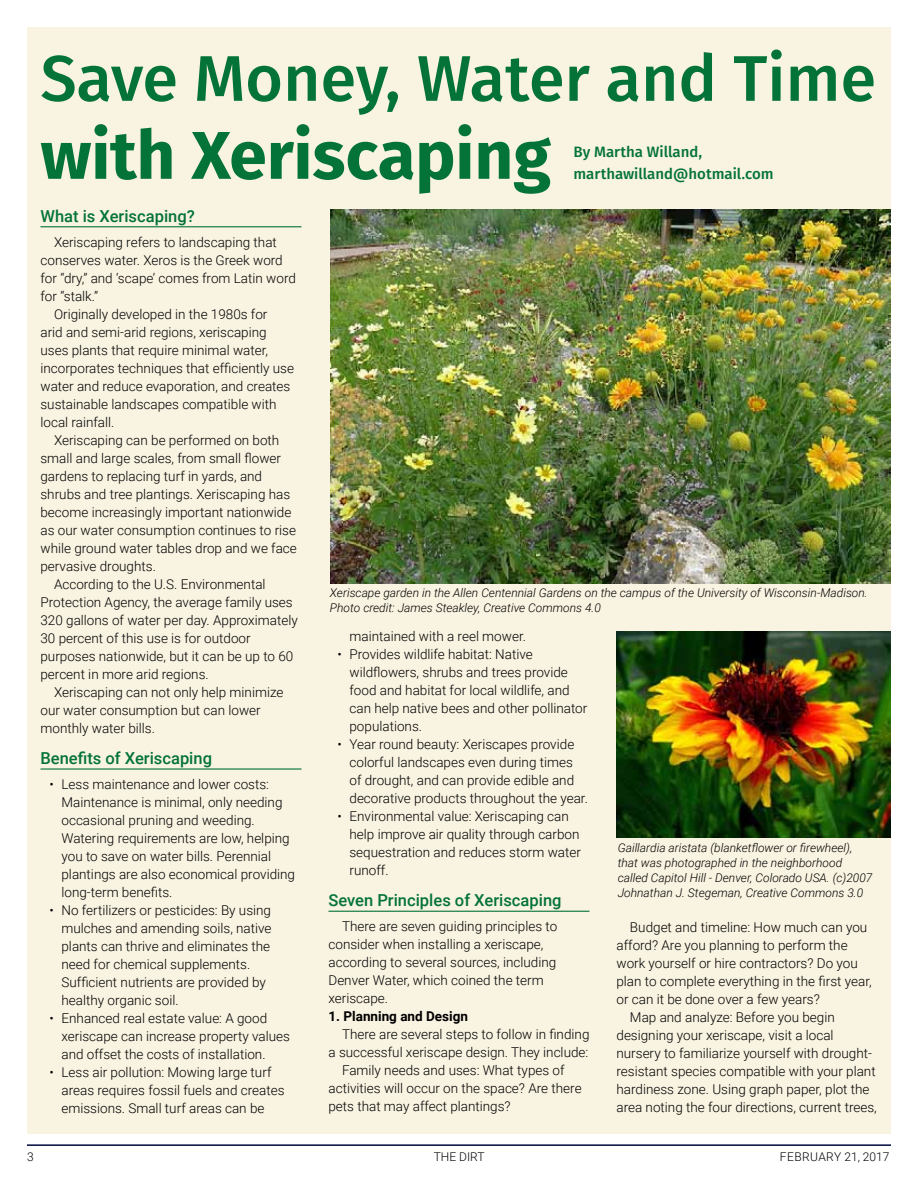
<style>
.page{position:relative;width:918px;height:1188px;background:#fff}
.page>*{position:absolute;margin:0;border:0;box-sizing:border-box;transform-origin:0 0}
.t1{font:700 67.5px "Fira Sans OT";color:#037338}
.t2{font:64.5px "Fira Sans OT Medium";color:#037338}
.t3{font:500 16.5px "Roboto";color:#037338}
.t4{font:15px/22.5px "Fira Sans OT Medium";color:#037338}
.t5{font:300 13.5px/18px "Roboto";color:#000}
.t6{font:700 13.5px "Roboto";color:#000}
.t7{font:italic 300 12px/15px "Roboto";color:#000}
.t8{font:300 12px "Roboto";letter-spacing:.025em;color:#000}
.t9{font:300 12px "Roboto";color:#000}
</style>
<div class="page">
<hr style="left:27px;top:1144px;width:864px;height:2px;background:#00073d">
<div style="left:27px;top:27px;width:864px;height:1107px;background:#f9f3e1"></div>
<hr style="left:40px;top:226px;width:262px;height:1px;background:#037338">
<hr style="left:40px;top:768px;width:262px;height:2px;background:#037338">
<hr style="left:328px;top:911px;width:262px;height:1px;background:#037338">
<img style="left:330px;top:210px;width:561px;height:374px">
<img style="left:617px;top:631px;width:274px;height:206px">
<h2 class="t2" style="left:40px;top:33px;width:837px">Save Money, Water and Time</h2>
<h1 class="t1" style="left:40px;top:108px;width:512px">with Xeriscaping</h1>
<p class="t4" style="left:573px;top:142px;width:202px">By Martha Willand, marthawilland@hotmail.com</p>
<p class="t3" style="left:40px;top:204px;width:156px">What is Xeriscaping?</p>
<p class="t5" style="left:54px;top:232px;width:224px">Xeriscaping refers to landscaping that</p>
<p class="t5" style="left:40px;top:250px;width:244px">conserves water. Xeros is the Greek word</p>
<p class="t5" style="left:40px;top:268px;width:257px">for “dry,” and ‘scape’ comes from Latin word</p>
<p class="t5" style="left:40px;top:286px;width:59px">for “stalk.”</p>
<p class="t5" style="left:54px;top:304px;width:215px">Originally developed in the 1980s for</p>
<p class="t5" style="left:40px;top:322px;width:228px">arid and semi-arid regions, xeriscaping</p>
<p class="t5" style="left:40px;top:340px;width:229px">uses plants that require minimal water,</p>
<p class="t5" style="left:40px;top:358px;width:255px">incorporates techniques that efficiently use</p>
<p class="t5" style="left:40px;top:376px;width:251px">water and reduce evaporation, and creates</p>
<p class="t5" style="left:40px;top:394px;width:238px">sustainable landscapes compatible with</p>
<p class="t5" style="left:40px;top:412px;width:76px">local rainfall.</p>
<p class="t5" style="left:54px;top:430px;width:227px">Xeriscaping can be performed on both</p>
<p class="t5" style="left:40px;top:448px;width:242px">small and large scales, from small flower</p>
<p class="t5" style="left:40px;top:466px;width:223px">gardens to replacing turf in yards, and</p>
<p class="t5" style="left:40px;top:484px;width:251px">shrubs and tree plantings. Xeriscaping has</p>
<p class="t5" style="left:40px;top:502px;width:252px">become increasingly important nationwide</p>
<p class="t5" style="left:40px;top:520px;width:257px">as our water consumption continues to rise</p>
<p class="t5" style="left:40px;top:538px;width:258px">while ground water tables drop and we face</p>
<p class="t5" style="left:40px;top:556px;width:117px">pervasive droughts.</p>
<p class="t5" style="left:54px;top:574px;width:213px">According to the U.S. Environmental</p>
<p class="t5" style="left:40px;top:592px;width:254px">Protection Agency, the average family uses</p>
<p class="t5" style="left:40px;top:610px;width:259px">320 gallons of water per day. Approximately</p>
<p class="t5" style="left:40px;top:628px;width:212px">30 percent of this use is for outdoor</p>
<p class="t5" style="left:40px;top:646px;width:254px">purposes nationwide, but it can be up to 60</p>
<p class="t5" style="left:40px;top:664px;width:170px">percent in more arid regions.</p>
<p class="t5" style="left:54px;top:682px;width:231px">Xeriscaping can not only help minimize</p>
<p class="t5" style="left:40px;top:700px;width:222px">our water consumption but can lower</p>
<p class="t5" style="left:40px;top:718px;width:116px">monthly water bills.</p>
<p class="t3" style="left:40px;top:747px;width:173px">Benefits of Xeriscaping</p>
<p class="t5" style="left:62px;top:775px;width:235px;text-indent:-12px">• Less maintenance and lower costs:<br>Maintenance is minimal, only needing occasional pruning and weeding.<br>Watering requirements are low, helping you to save on water bills. Perennial plantings are also economical providing long-term benefits.</p>
<p class="t5" style="left:62px;top:901px;width:212px;text-indent:-12px">• No fertilizers or pesticides: By using mulches and amending soils, native plants can thrive and eliminates the need for chemical supplements.<br>Sufficient nutrients are provided by healthy organic soil.</p>
<p class="t5" style="left:62px;top:1009px;width:230px;text-indent:-12px">• Enhanced real estate value: A good xeriscape can increase property values and offset the costs of installation.</p>
<p class="t5" style="left:62px;top:1063px;width:225px;text-indent:-12px">• Less air pollution: Mowing large turf areas requires fossil fuels and creates emissions. Small turf areas can be</p>
<p class="t7" style="left:330px;top:584px;width:539px">Xeriscape garden in the Allen Centennial Gardens on the campus of the University of Wisconsin-Madison.<br>Photo credit: James Steakley, Creative Commons 4.0</p>
<p class="t5" style="left:350px;top:627px;width:178px">maintained with a reel mower.</p>
<p class="t5" style="left:350px;top:645px;width:239px;text-indent:-12px">• Provides wildlife habitat: Native wildflowers, shrubs and trees provide food and habitat for local wildlife, and can help native bees and other pollinator populations.</p>
<p class="t5" style="left:350px;top:735px;width:240px;text-indent:-12px">• Year round beauty: Xeriscapes provide colorful landscapes even during times of drought, and can provide edible and decorative products throughout the year.</p>
<p class="t5" style="left:350px;top:807px;width:233px;text-indent:-12px">• Environmental value: Xeriscaping can help improve air quality through carbon sequestration and reduces storm water runoff.</p>
<p class="t3" style="left:328px;top:889px;width:235px">Seven Principles of Xeriscaping</p>
<p class="t5" style="left:328px;top:917px;width:230px;text-indent:14px">There are seven guiding principles to consider when installing a xeriscape, according to several sources, including Denver Water, which coined the term xeriscape.</p>
<p class="t6" style="left:328px;top:1007px;width:141px">1. Planning and Design</p>
<p class="t5" style="left:342px;top:1025px;width:249px">There are several steps to follow in finding</p>
<p class="t5" style="left:328px;top:1043px;width:261px">a successful xeriscape design. They include:</p>
<p class="t5" style="left:342px;top:1061px;width:224px">Family needs and uses: What types of</p>
<p class="t5" style="left:328px;top:1079px;width:255px">activities will occur on the space? Are there</p>
<p class="t5" style="left:328px;top:1097px;width:184px">pets that may affect plantings?</p>
<p class="t7" style="left:618px;top:840px;width:256px">Gaillardia aristata (blanketflower or firewheel), that was photographed in the neighborhood called Capitol Hill - Denver, Colorado USA. (c)2007<br>Johnathan J. Stegeman, Creative Commons 3.0</p>
<p class="t5" style="left:630px;top:918px;width:239px">Budget and timeline: How much can you</p>
<p class="t5" style="left:616px;top:936px;width:233px">afford? Are you planning to perform the</p>
<p class="t5" style="left:616px;top:954px;width:243px">work yourself or hire contractors? Do you</p>
<p class="t5" style="left:616px;top:972px;width:257px">plan to complete everything in the first year,</p>
<p class="t5" style="left:616px;top:990px;width:205px">or can it be done over a few years?</p>
<p class="t5" style="left:630px;top:1008px;width:206px">Map and analyze: Before you begin</p>
<p class="t5" style="left:616px;top:1026px;width:219px">designing your xeriscape, visit a local</p>
<p class="t5" style="left:616px;top:1044px;width:257px">nursery to familiarize yourself with drought-</p>
<p class="t5" style="left:616px;top:1062px;width:261px">resistant species compatible with your plant</p>
<p class="t5" style="left:616px;top:1080px;width:255px">hardiness zone. Using graph paper, plot the</p>
<p class="t5" style="left:616px;top:1098px;width:262px">area noting the four directions, current trees,</p>
<p class="t9" style="left:27px;top:1149px;width:8px">3</p>
<p class="t9" style="left:434px;top:1149px;width:52px">THE DIRT</p>
<p class="t8" style="left:780px;top:1149px;width:111px">FEBRUARY 21, 2017</p>
</div>
